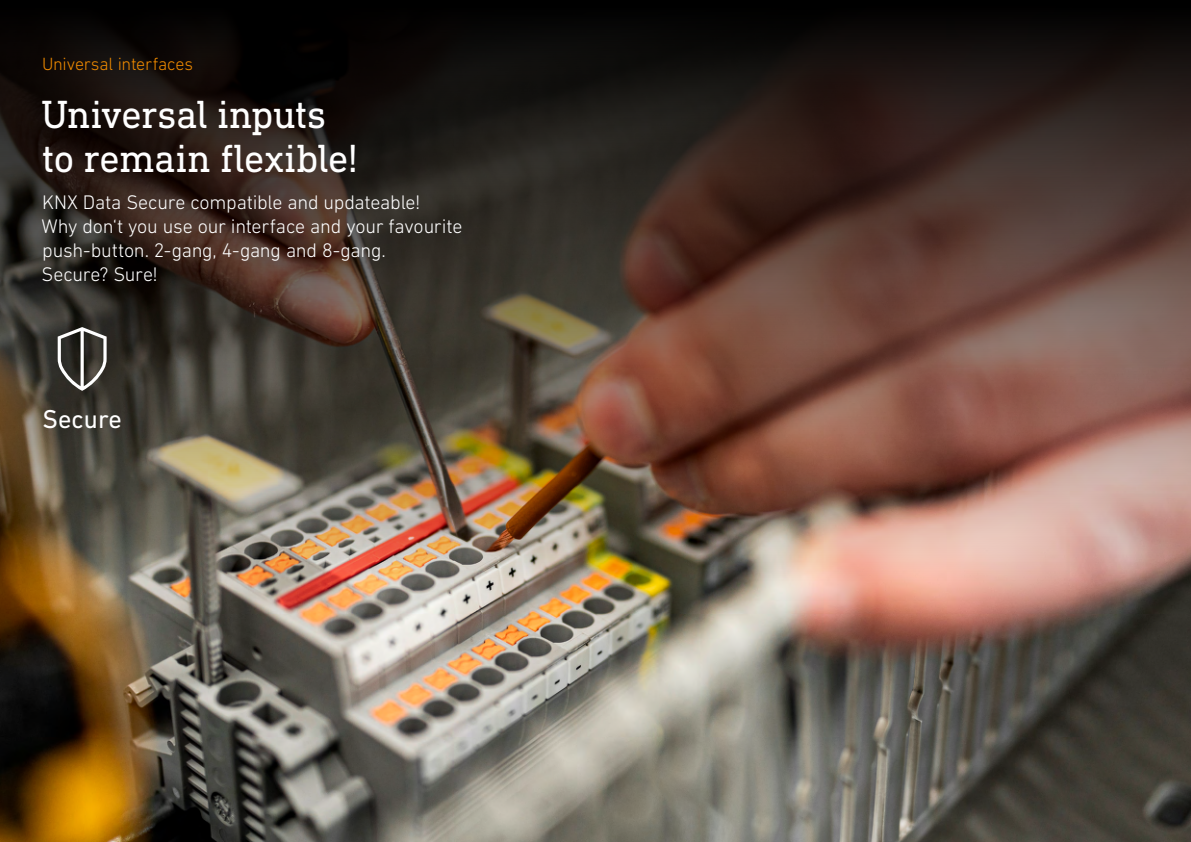
<style>
.page{position:relative;width:1191px;height:842px;background:#fff}
.page>*{position:absolute;margin:0;border:0;box-sizing:border-box;transform-origin:0 0}
.t1{font:40px/44px "DIN Next Slab Pro";letter-spacing:-.01em;color:#fff}
.t2{font:26.2px "DIN Next W1 G";color:#fff}
.t3{font:300 20px/24px "DIN Next W1 G";letter-spacing:-.01em;color:#fff}
.t4{font:300 18px "DIN Next W1 G";letter-spacing:-.01em;color:#ef8a00}
</style>
<div class="page">
<img style="left:0;top:601px;width:1191px;height:241px">
<img style="left:0;top:0;width:1191px;height:601px">
<svg style="left:58px;top:327px;width:49px;height:64px"></svg>
<p class="t4" style="left:42px;top:54px;width:153px">Universal interfaces</p>
<h1 class="t1" style="left:42px;top:92px;width:318px">Universal inputs to remain flexible!</h1>
<p class="t3" style="left:41px;top:190px;width:422px">KNX Data Secure compatible and updateable!<br>Why don‘t you use our interface and your favourite push-button. 2-gang, 4-gang and 8-gang.<br>Secure? Sure!</p>
<h2 class="t2" style="left:43px;top:404px;width:81px">Secure</h2>
</div>
